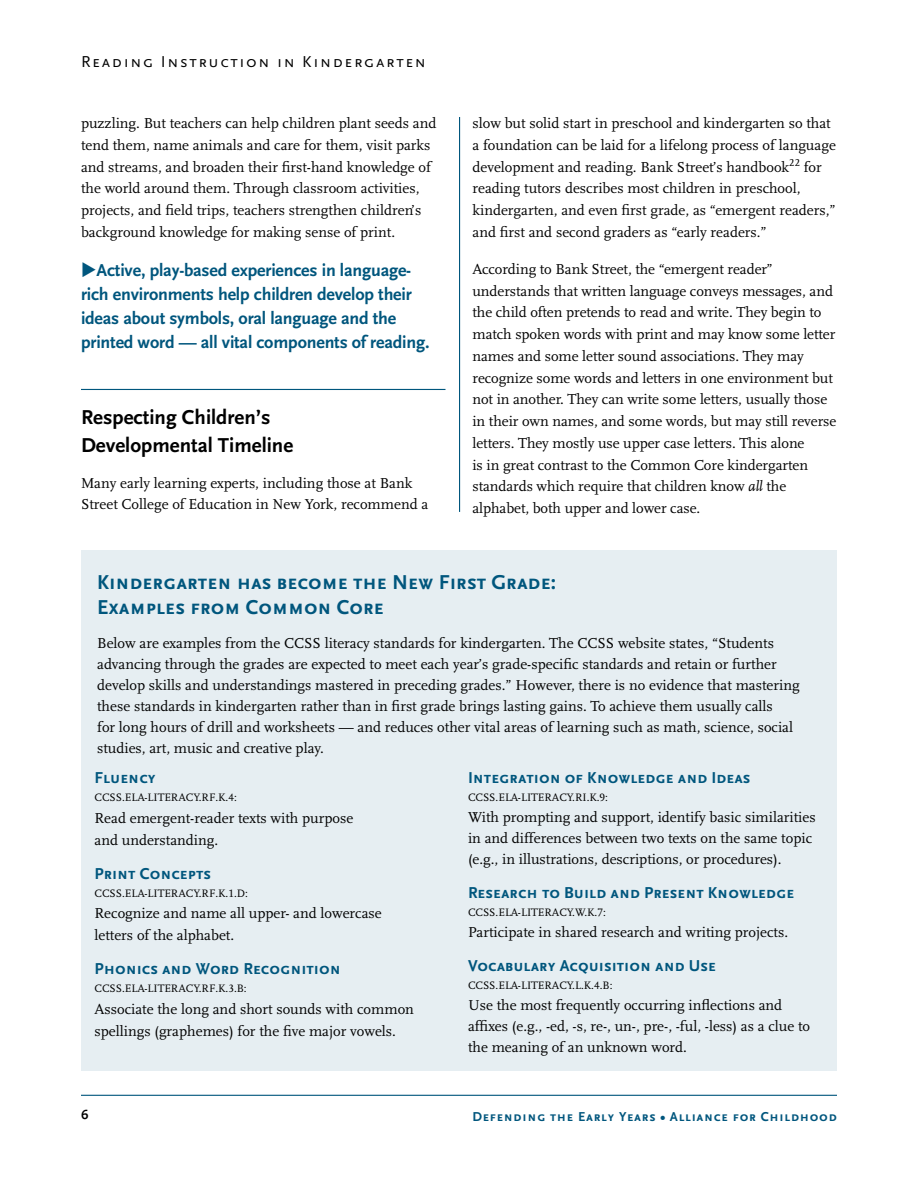
<style>
.page{position:relative;width:918px;height:1188px;background:#fff}
.page>*{position:absolute;margin:0;border:0;box-sizing:border-box;transform-origin:0 0}
.t1{font:700 21px/25.5px "Scala Sans Caps";color:#00567d}
.t2{font:700 21px/28.5px "Scala Sans";color:#000}
.t3{font:700 18px/24px "Scala Sans";letter-spacing:-.01em;color:#00567d}
.t4{font:700 16.5px "Scala Sans Caps";color:#00567d}
.t5{font:16.5px "Scala Sans Caps";letter-spacing:.1em;color:#000}
.t6{font:15px/21.8px "Scala LF";color:#000}
.t7{font:700 13.5px "Scala Sans Caps";letter-spacing:.05em;color:#00567d}
.t8{font:700 13.5px "Scala Sans";color:#000}
.t9{font:11.25px "Scala LF";color:#000}
.s1{font-style:italic}
</style>
<div class="page">
<hr style="left:81px;top:1095px;width:756px;height:1px;background:#00567d">
<hr style="left:459px;top:117px;width:1px;height:395px;background:#00567d">
<hr style="left:81px;top:389px;width:365px;height:1px;background:#00567d">
<div style="left:81px;top:551px;width:756px;height:520px;background:#e6eef2"></div>
<p class="t5" style="left:81px;top:52px;width:346px">Reading Instruction in Kindergarten</p>
<p class="t6" style="left:81px;top:113px;width:357px">puzzling. But teachers can help children plant seeds and tend them, name animals and care for them, visit parks and streams, and broaden their first-hand knowledge of the world around them. Through classroom activities, projects, and field trips, teachers strengthen children’s background knowledge for making sense of print.</p>
<p class="t3" style="left:81px;top:259px;width:350px">◆Active, play-based experiences in language&shy;rich environments help children develop their ideas about symbols, oral language and the printed word — all vital components of reading.</p>
<h1 class="t2" style="left:81px;top:403px;width:214px">Respecting Children’s<br>Developmental Timeline</h1>
<p class="t6" style="left:81px;top:472px;width:349px">Many early learning experts, including those at Bank<br>Street College of Education in New York, recommend a</p>
<p class="t6" style="left:472px;top:113px;width:365px">slow but solid start in preschool and kindergarten so that a foundation can be laid for a lifelong process of language development and reading. Bank Street’s handbook<sup>22</sup> for reading tutors describes most children in preschool, kindergarten, and even first grade, as “emergent readers,” and first and second graders as “early readers.”</p>
<p class="t6" style="left:473px;top:258px;width:365px">According to Bank Street, the “emergent reader” understands that written language conveys messages, and the child often pretends to read and write. They begin to match spoken words with print and may know some letter names and some letter sound associations. They may recognize some words and letters in one environment but not in another. They can write some letters, usually those in their own names, and some words, but may still reverse letters. They mostly use upper case letters. This alone<br>is in great contrast to the Common Core kindergarten standards which require that children know <span class="s1">all</span> the alphabet, both upper and lower case.</p>
<h1 class="t1" style="left:97px;top:570px;width:460px">Kindergarten has become the New First Grade:<br>Examples from Common Core</h1>
<p class="t6" style="left:97px;top:633px;width:704px;line-height:21px">Below are examples from the CCSS literacy standards for kindergarten. The CCSS website states, “Students advancing through the grades are expected to meet each year’s grade-specific standards and retain or further develop skills and understandings mastered in preceding grades.” However, there is no evidence that mastering these standards in kindergarten rather than in first grade brings lasting gains. To achieve them usually calls<br>for long hours of drill and worksheets — and reduces other vital areas of learning such as math, science, social studies, art, music and creative play.</p>
<p class="t4" style="left:94px;top:769px;width:63px">Fluency</p>
<p class="t9" style="left:94px;top:791px;width:144px">CCSS.ELA-LITERACY.RF.K.4:</p>
<p class="t6" style="left:94px;top:808px;width:260px">Read emergent-reader texts with purpose and understanding.</p>
<p class="t4" style="left:94px;top:864px;width:118px">Print Concepts</p>
<p class="t9" style="left:94px;top:887px;width:155px">CCSS.ELA-LITERACY.RF.K.1.D:</p>
<p class="t6" style="left:94px;top:903px;width:289px">Recognize and name all upper- and lowercase letters of the alphabet.</p>
<p class="t4" style="left:94px;top:960px;width:248px">Phonics and Word Recognition</p>
<p class="t9" style="left:94px;top:982px;width:154px">CCSS.ELA-LITERACY.RF.K.3.B:</p>
<p class="t6" style="left:94px;top:998px;width:321px">Associate the long and short sounds with common spellings (graphemes) for the five major vowels.</p>
<p class="t4" style="left:468px;top:769px;width:284px">Integration of Knowledge and Ideas</p>
<p class="t9" style="left:468px;top:791px;width:142px">CCSS.ELA-LITERACY.RI.K.9:</p>
<p class="t6" style="left:468px;top:807px;width:349px;line-height:21px">With prompting and support, identify basic similarities in and differences between two texts on the same topic (e.g., in illustrations, descriptions, or procedures).</p>
<p class="t4" style="left:468px;top:884px;width:328px">Research to Build and Present Knowledge</p>
<p class="t9" style="left:468px;top:906px;width:139px">CCSS.ELA-LITERACY.W.K.7:</p>
<p class="t6" style="left:468px;top:922px;width:322px">Participate in shared research and writing projects.</p>
<p class="t4" style="left:468px;top:957px;width:249px">Vocabulary Acquisition and Use</p>
<p class="t9" style="left:468px;top:979px;width:146px">CCSS.ELA-LITERACY.L.K.4.B:</p>
<p class="t6" style="left:468px;top:995px;width:344px;line-height:21px">Use the most frequently occurring inflections and affixes (e.g., -ed, -s, re-, un-, pre-, -ful, -less) as a clue to the meaning of an unknown word.</p>
<p class="t8" style="left:81px;top:1107px;width:9px">6</p>
<p class="t7" style="left:472px;top:1109px;width:366px">Defending the Early Years • Alliance for Childhood</p>
</div>
